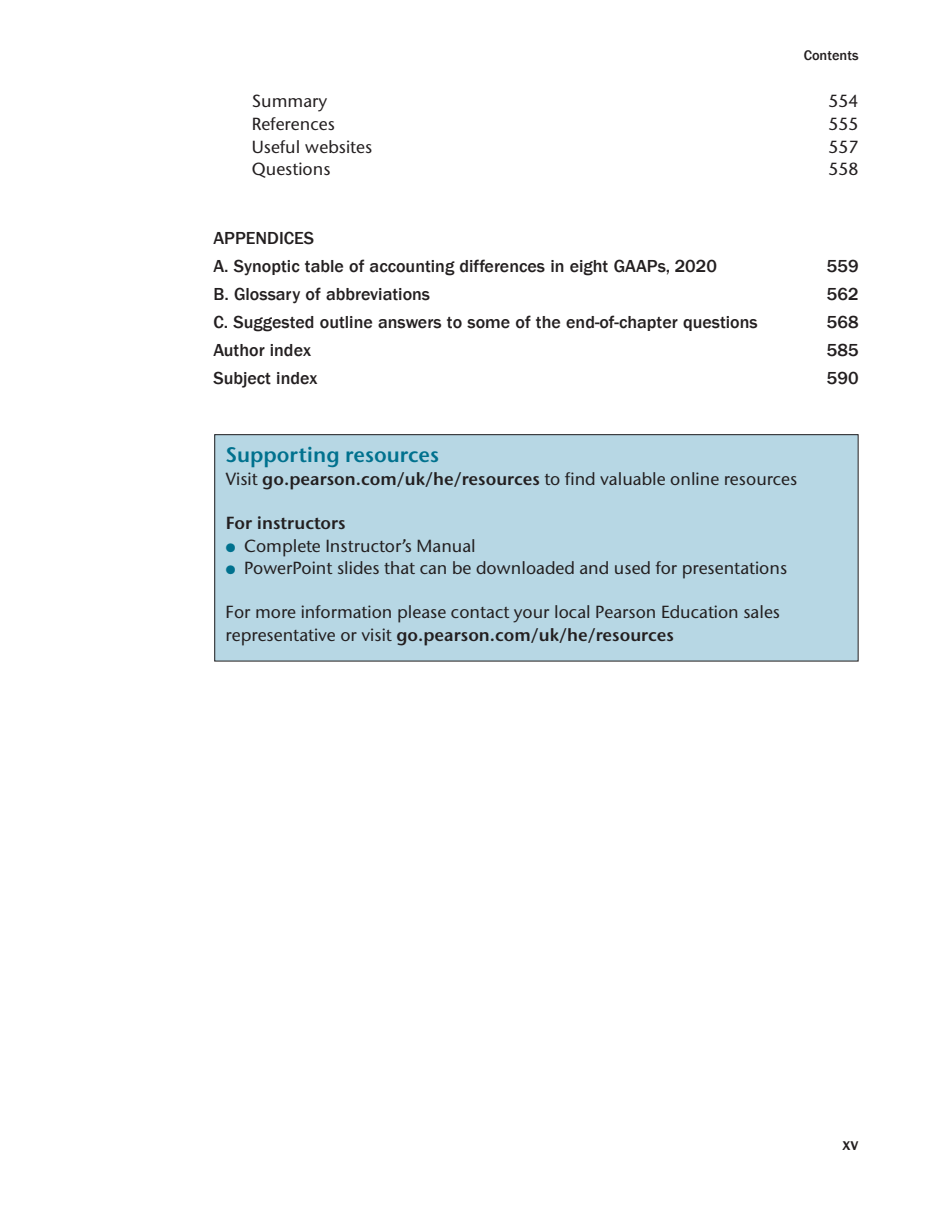
<style>
.page{position:relative;width:938px;height:1221px;background:#fff}
.page>*{position:absolute;margin:0;border:0;box-sizing:border-box;transform-origin:0 0}
.t1{font:600 21px "Stone Sans ITC Std";color:#00718e}
.t2{font:500 17.5px/22.8px "Stone Sans ITC Std";color:#231f20}
.t3{font:500 17.5px/28px "Franklin Gothic LT Com";color:#231f20}
.t4{font:600 17.5px "Stone Sans ITC Std";color:#231f20}
.t5{font:500 14px "Franklin Gothic LT Com";color:#231f20}
.s1{font-weight:600}
.s2{color:#00718e}
</style>
<div class="page">
<div style="left:215px;top:434px;width:643px;height:227px;background:#b7d7e4"></div>
<div style="left:214px;top:434px;width:644px;height:227px;border:1px solid #231f20"></div>
<p class="t5" style="left:803px;top:48px;width:56px">Contents</p>
<p class="t2" style="left:252px;top:90px;width:77px">Summary</p>
<p class="t2" style="left:828px;top:90px;width:32px">554</p>
<p class="t2" style="left:252px;top:112px;width:85px">References</p>
<p class="t2" style="left:828px;top:112px;width:32px">555</p>
<p class="t2" style="left:252px;top:135px;width:122px">Useful websites</p>
<p class="t2" style="left:828px;top:135px;width:32px">557</p>
<p class="t2" style="left:252px;top:158px;width:80px">Questions</p>
<p class="t2" style="left:828px;top:158px;width:32px">558</p>
<p class="t3" style="left:213px;top:224px;width:505px">APPENDICES<br>A. Synoptic table of accounting differences in eight GAAPs, 2020</p>
<p class="t3" style="left:826px;top:252px;width:33px">559</p>
<p class="t3" style="left:213px;top:280px;width:218px">B. Glossary of abbreviations</p>
<p class="t3" style="left:826px;top:280px;width:33px">562</p>
<p class="t3" style="left:213px;top:308px;width:546px">C. Suggested outline answers to some of the end-of-chapter questions</p>
<p class="t3" style="left:826px;top:308px;width:33px">568</p>
<p class="t3" style="left:213px;top:336px;width:99px">Author index</p>
<p class="t3" style="left:826px;top:336px;width:33px">585</p>
<p class="t3" style="left:213px;top:364px;width:106px">Subject index</p>
<p class="t3" style="left:826px;top:364px;width:33px">590</p>
<p class="t1" style="left:226px;top:441px;width:215px">Supporting resources</p>
<p class="t2" style="left:226px;top:467px;width:573px">Visit <span class="s1">go.pearson.com/uk/he/resources</span> to find valuable online resources</p>
<p class="t4" style="left:226px;top:511px;width:122px">For instructors</p>
<p class="t2" style="left:226px;top:534px;width:252px"><span class="s2">●</span> Complete Instructor’s Manual</p>
<p class="t2" style="left:226px;top:556px;width:563px"><span class="s2">●</span> PowerPoint slides that can be downloaded and used for presentations</p>
<p class="t2" style="left:226px;top:600px;width:556px">For more information please contact your local Pearson Education sales representative or visit <span class="s1">go.pearson.com/uk/he/resources</span></p>
<p class="t3" style="left:842px;top:1129px;width:17px">xv</p>
</div>
